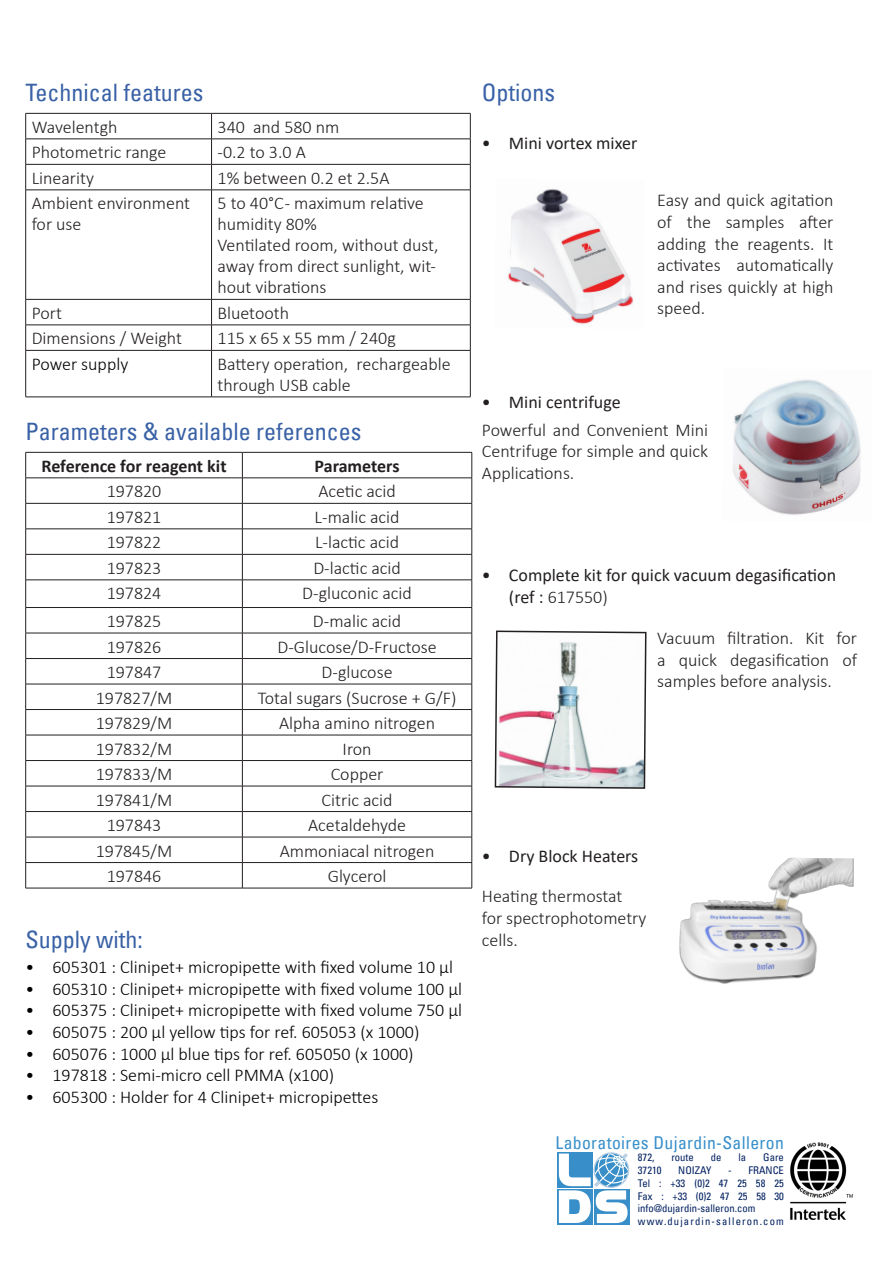
<style>
.page{position:relative;width:893px;height:1263px;background:#fff}
.page>*{position:absolute;margin:0;border:0;box-sizing:border-box;transform-origin:0 0}
.t1{font:condensed 24px "Univers LT";color:#3961a6}
.t2{font:condensed 24px "Univers LT";color:#3961a7}
.t3{font:300 18px/21.6px "Calibri";color:#231f20}
.t4{font:300 18px "Calibri";color:#000}
.t5{font:18px/21.6px "Calibri";color:#231f20}
.t6{font:700 18px "Calibri";color:#231f20}
.t7{font:condensed 17.7px "Univers LT";letter-spacing:.02em;color:#378fca}
.t8{font:condensed 10.65px/12.8px "Univers LT";color:#002060}
.s1{font-weight:300}
</style>
<div class="page">
<hr style="left:26px;top:113px;width:186px;height:1px;background:#231f20">
<hr style="left:212px;top:113px;width:258px;height:1px;background:#231f20">
<hr style="left:26px;top:139px;width:186px;height:1px;background:#231f20">
<hr style="left:212px;top:139px;width:258px;height:1px;background:#231f20">
<hr style="left:26px;top:164px;width:186px;height:1px;background:#231f20">
<svg style="left:25px;top:114px;width:1px;height:76px"></svg>
<hr style="left:212px;top:164px;width:258px;height:1px;background:#231f20">
<svg style="left:211px;top:114px;width:1px;height:76px"></svg>
<svg style="left:470px;top:114px;width:1px;height:76px"></svg>
<hr style="left:26px;top:190px;width:186px;height:1px;background:#231f20">
<hr style="left:25px;top:190px;width:1px;height:109px;background:#231f20">
<hr style="left:212px;top:190px;width:258px;height:1px;background:#231f20">
<hr style="left:211px;top:190px;width:1px;height:109px;background:#231f20">
<hr style="left:470px;top:190px;width:1px;height:109px;background:#231f20">
<hr style="left:26px;top:299px;width:186px;height:1px;background:#231f20">
<hr style="left:212px;top:299px;width:258px;height:1px;background:#231f20">
<hr style="left:26px;top:325px;width:186px;height:1px;background:#231f20">
<svg style="left:25px;top:300px;width:1px;height:50px"></svg>
<hr style="left:212px;top:325px;width:258px;height:1px;background:#231f20">
<svg style="left:211px;top:300px;width:1px;height:50px"></svg>
<svg style="left:470px;top:300px;width:1px;height:50px"></svg>
<hr style="left:26px;top:350px;width:186px;height:1px;background:#231f20">
<hr style="left:25px;top:351px;width:1px;height:46px;background:#231f20">
<hr style="left:212px;top:350px;width:258px;height:1px;background:#231f20">
<hr style="left:211px;top:351px;width:1px;height:46px;background:#231f20">
<hr style="left:470px;top:351px;width:1px;height:46px;background:#231f20">
<hr style="left:26px;top:397px;width:186px;height:1px;background:#231f20">
<hr style="left:212px;top:397px;width:258px;height:1px;background:#231f20">
<svg style="left:25px;top:452px;width:448px;height:436px"></svg>
<hr style="left:26px;top:888px;width:216px;height:1px;background:#231f20">
<hr style="left:242px;top:888px;width:230px;height:1px;background:#231f20">
<svg style="left:557px;top:1152px;width:73px;height:72px"></svg>
<img style="left:790px;top:1142px;width:63px;height:78px">
<svg style="left:494px;top:630px;width:153px;height:159px"></svg>
<img style="left:733px;top:379px;width:128px;height:136px">
<img style="left:507px;top:189px;width:126px;height:135px">
<img style="left:679px;top:857px;width:175px;height:127px">
<p class="t1" style="left:26px;top:78px;width:180px">Technical features</p>
<p class="t3" style="left:32px;top:116px;width:87px">Wavelentgh</p>
<p class="t3" style="left:218px;top:116px;width:123px">340 and 580 nm</p>
<p class="t3" style="left:32px;top:141px;width:136px">Photometric range</p>
<p class="t3" style="left:218px;top:141px;width:90px">-0.2 to 3.0 A</p>
<p class="t3" style="left:32px;top:167px;width:64px">Linearity</p>
<p class="t3" style="left:218px;top:167px;width:173px">1% between 0.2 et 2.5A</p>
<p class="t3" style="left:32px;top:193px;width:160px;line-height:21px">Ambient environment for use</p>
<p class="t3" style="left:218px;top:193px;width:208px;line-height:21px">5 to 40°C - maximum relative humidity 80%</p>
<p class="t3" style="left:218px;top:235px;width:222px;line-height:21px">Ventilated room, without dust, away from direct sunlight, wit&shy;hout vibrations</p>
<p class="t3" style="left:32px;top:302px;width:32px">Port</p>
<p class="t3" style="left:218px;top:302px;width:73px">Bluetooth</p>
<p class="t3" style="left:32px;top:327px;width:152px">Dimensions / Weight</p>
<p class="t3" style="left:218px;top:327px;width:180px">115 x 65 x 55 mm / 240g</p>
<p class="t4" style="left:32px;top:353px;width:98px">Power supply</p>
<p class="t3" style="left:218px;top:353px;width:235px;line-height:21px">Battery operation, rechargeable through USB cable</p>
<p class="t1" style="left:26px;top:417px;width:337px">Parameters &amp; available references</p>
<p class="t6" style="left:42px;top:453px;width:187px">Reference for reagent kit</p>
<p class="t6" style="left:315px;top:453px;width:87px">Parameters</p>
<p class="t3" style="left:107px;top:480px;width:56px">197820</p>
<p class="t3" style="left:318px;top:480px;width:79px">Acetic acid</p>
<p class="t3" style="left:107px;top:506px;width:56px">197821</p>
<p class="t3" style="left:315px;top:506px;width:86px">L-malic acid</p>
<p class="t3" style="left:107px;top:531px;width:56px">197822</p>
<p class="t3" style="left:315px;top:531px;width:86px">L-lactic acid</p>
<p class="t3" style="left:107px;top:557px;width:56px">197823</p>
<p class="t3" style="left:313px;top:557px;width:89px">D-lactic acid</p>
<p class="t3" style="left:107px;top:582px;width:56px">197824</p>
<p class="t3" style="left:302px;top:582px;width:111px">D-gluconic acid</p>
<p class="t3" style="left:107px;top:610px;width:56px">197825</p>
<p class="t3" style="left:313px;top:610px;width:90px">D-malic acid</p>
<p class="t3" style="left:107px;top:635px;width:56px">197826</p>
<p class="t3" style="left:277px;top:635px;width:161px">D-Glucose/D-Fructose</p>
<p class="t3" style="left:107px;top:661px;width:56px">197847</p>
<p class="t3" style="left:322px;top:661px;width:72px">D-glucose</p>
<p class="t3" style="left:96px;top:686px;width:78px">197827/M</p>
<p class="t3" style="left:258px;top:686px;width:200px">Total sugars (Sucrose + G/F)</p>
<p class="t3" style="left:96px;top:712px;width:78px">197829/M</p>
<p class="t3" style="left:279px;top:712px;width:157px">Alpha amino nitrogen</p>
<p class="t3" style="left:96px;top:737px;width:78px">197832/M</p>
<p class="t3" style="left:343px;top:737px;width:30px">Iron</p>
<p class="t3" style="left:96px;top:763px;width:78px">197833/M</p>
<p class="t3" style="left:331px;top:763px;width:54px">Copper</p>
<p class="t3" style="left:96px;top:788px;width:78px">197841/M</p>
<p class="t3" style="left:322px;top:788px;width:72px">Citric acid</p>
<p class="t3" style="left:107px;top:814px;width:56px">197843</p>
<p class="t3" style="left:308px;top:814px;width:99px">Acetaldehyde</p>
<p class="t3" style="left:96px;top:839px;width:78px">197845/M</p>
<p class="t3" style="left:280px;top:839px;width:156px">Ammoniacal nitrogen</p>
<p class="t3" style="left:107px;top:865px;width:56px">197846</p>
<p class="t3" style="left:328px;top:865px;width:60px">Glycerol</p>
<p class="t2" style="left:482px;top:78px;width:75px">Options</p>
<p class="t5" style="left:482px;top:132px;width:157px">• Mini vortex mixer</p>
<p class="t3" style="left:657px;top:189px;width:178px;text-align:justify">Easy and quick agitation of the samples after adding the reagents. It activates automatically and rises quickly at high speed.</p>
<p class="t5" style="left:482px;top:391px;width:140px">• Mini centrifuge</p>
<p class="t3" style="left:482px;top:419px;width:228px;text-align:justify">Powerful and Convenient Mini Centrifuge for simple and quick Applications.</p>
<p class="t5" style="left:509px;top:564px;width:329px;text-indent:-27px">• Complete kit for quick vacuum degasification (ref : <span class="s1">617550)</span></p>
<p class="t3" style="left:657px;top:627px;width:201px;text-align:justify">Vacuum filtration. Kit for a quick degasification of samples before analysis.</p>
<p class="t5" style="left:482px;top:845px;width:158px">• Dry Block Heaters</p>
<p class="t3" style="left:482px;top:885px;width:166px">Heating thermostat for spectrophotometry</p>
<p class="t1" style="left:26px;top:924px;width:119px">Supply with:</p>
<p class="t3" style="left:482px;top:929px;width:37px">cells.</p>
<p class="t4" style="left:26px;top:956px;width:429px">• 605301 : Clinipet+ micropipette with fixed volume 10 µl</p>
<p class="t4" style="left:26px;top:977px;width:438px">• 605310 : Clinipet+ micropipette with fixed volume 100 µl</p>
<p class="t4" style="left:26px;top:999px;width:438px">• 605375 : Clinipet+ micropipette with fixed volume 750 µl</p>
<p class="t4" style="left:26px;top:1021px;width:395px">• 605075 : 200 µl yellow tips for ref. 605053 (x 1000)</p>
<p class="t4" style="left:26px;top:1042px;width:390px">• 605076 : 1000 µl blue tips for ref. 605050 (x 1000)</p>
<p class="t4" style="left:26px;top:1064px;width:310px">• 197818 : Semi-micro cell PMMA (x100)</p>
<p class="t4" style="left:26px;top:1085px;width:354px">• 605300 : Holder for 4 Clinipet+ micropipettes</p>
<p class="t7" style="left:555px;top:1131px;width:230px">Laboratoires Dujardin-Salleron</p>
<p class="t8" style="left:638px;top:1151px;width:18px">872,</p>
<p class="t8" style="left:671px;top:1151px;width:24px">route</p>
<p class="t8" style="left:711px;top:1151px;width:12px">de</p>
<p class="t8" style="left:739px;top:1151px;width:9px">la</p>
<p class="t8" style="left:763px;top:1151px;width:22px">Gare</p>
<p class="t8" style="left:638px;top:1164px;width:25px">37210</p>
<p class="t8" style="left:678px;top:1164px;width:35px">NOIZAY</p>
<p class="t8" style="left:638px;top:1164px;width:148px;text-indent:90px">- FRANCE<br>Tel : +33 (0)2 47 25 58 25<br>Fax : +33 (0)2 47 25 58 30 info@dujardin-salleron.com www.dujardin-salleron.com</p>
</div>
